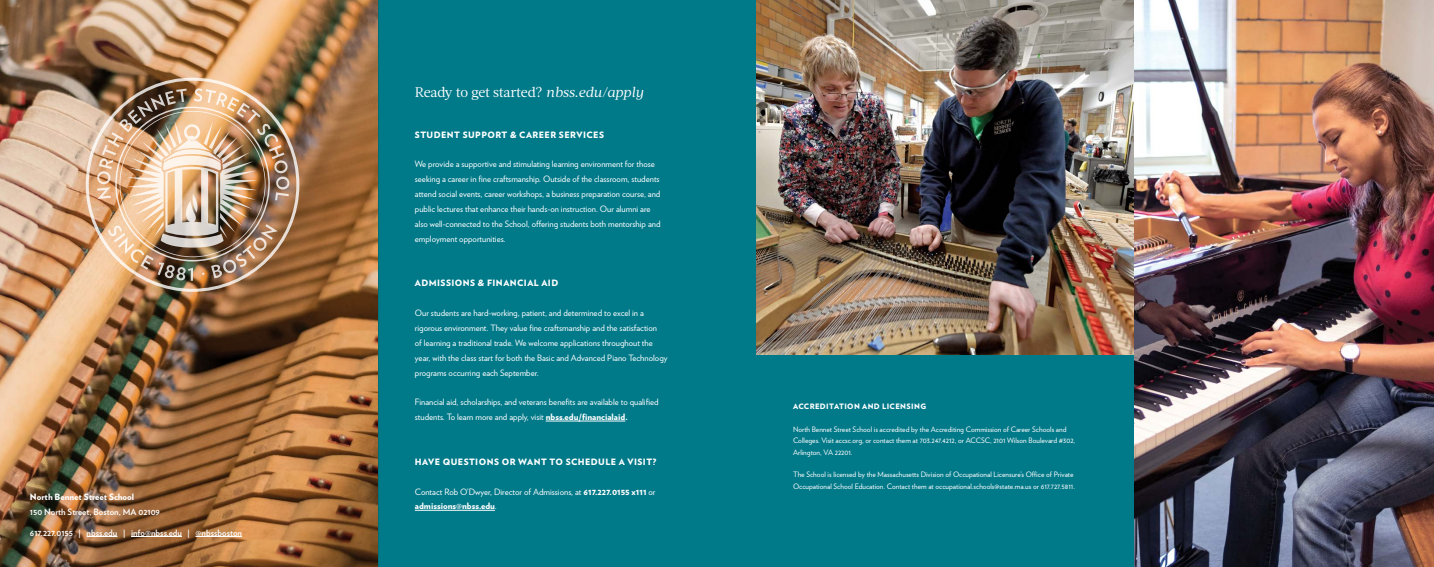
<style>
.page{position:relative;width:1434px;height:567px;background:#fff}
.page>*{position:absolute;margin:0;border:0;box-sizing:border-box;transform-origin:0 0}
.t1{font:14px "Acta";letter-spacing:-.03em;color:#fff}
.t2{font:8.75px/14.9px "Verlag";color:#fff}
.t3{font:900 8.75px "Verlag";letter-spacing:.05em;color:#fff}
.t4{font:700 8.75px "Verlag";color:#fff}
.t5{font:900 8.75px "Verlag";color:#fff}
.t6{font:7.44px/11.4px "Verlag";color:#fff}
.t7{font:900 7.44px "Verlag";letter-spacing:.05em;color:#fff}
.s1{font-style:italic}
.s2{font-weight:900}
</style>
<div class="page">
<div style="left:378px;top:0;width:756px;height:567px;background:#007989"></div>
<img style="left:756px;top:0;width:378px;height:354px">
<img style="left:0;top:0;width:378px;height:567px">
<img style="left:1134px;top:0;width:299px;height:567px">
<img style="left:86px;top:78px;width:213px;height:214px">
<img style="left:97px;top:88px;width:192px;height:193px">
<hr style="left:87px;top:536px;width:30px;height:1px;background:#fff">
<hr style="left:131px;top:536px;width:51px;height:1px;background:#fff">
<hr style="left:195px;top:536px;width:47px;height:1px;background:#fff">
<hr style="left:545px;top:421px;width:80px;height:1px;background:#fff">
<hr style="left:415px;top:510px;width:80px;height:1px;background:#fff">
<p class="t5" style="left:30px;top:489px;width:106px">North Bennet Street School</p>
<p class="t4" style="left:30px;top:505px;width:131px">150 North Street, Boston, MA 02109</p>
<p class="t4" style="left:30px;top:526px;width:213px">617.227.0155 | nbss.edu | info@nbss.edu | @nbssboston</p>
<h1 class="t1" style="left:415px;top:84px;width:230px">Ready to get started? <span class="s1">nbss.edu/apply</span></h1>
<p class="t3" style="left:415px;top:127px;width:191px">STUDENT SUPPORT &amp; CAREER SERVICES</p>
<p class="t2" style="left:415px;top:156px;width:247px">We provide a supportive and stimulating learning environment for those seeking a career in fine craftsmanship. Outside of the classroom, students attend social events, career workshops, a business preparation course, and public lectures that enhance their hands-on instruction. Our alumni are also well-connected to the School, offering students both mentorship and employment opportunities.</p>
<p class="t3" style="left:415px;top:276px;width:145px">ADMISSIONS &amp; FINANCIAL AID</p>
<p class="t2" style="left:415px;top:305px;width:254px">Our students are hard-working, patient, and determined to excel in a rigorous environment. They value fine craftsmanship and the satisfaction<br>of learning a traditional trade. We welcome applications throughout the year, with the class start for both the Basic and Advanced Piano Technology programs occurring each September.</p>
<p class="t2" style="left:415px;top:394px;width:245px">Financial aid, scholarships, and veterans benefits are available to qualified students. To learn more and apply, visit <span class="s2">nbss.edu/financialaid.</span></p>
<p class="t3" style="left:415px;top:454px;width:243px">HAVE QUESTIONS OR WANT TO SCHEDULE A VISIT?</p>
<p class="t2" style="left:415px;top:484px;width:242px">Contact Rob O’Dwyer, Director of Admissions, at <span class="s2">617.227.0155 x111</span> or <span class="s2">admissions@nbss.edu</span>.</p>
<p class="t7" style="left:793px;top:400px;width:134px">ACCREDITATION AND LICENSING</p>
<p class="t6" style="left:793px;top:423px;width:284px">North Bennet Street School is accredited by the Accrediting Commission of Career Schools and<br>Colleges. Visit accsc.org, or contact them at 703.247.4212, or ACCSC, 2101 Wilson Boulevard #302,<br>Arlington, VA 22201.</p>
<p class="t6" style="left:793px;top:469px;width:283px">The School is licensed by the Massachusetts Division of Occupational Licensure’s Office of Private<br>Occupational School Education. Contact them at occupational.schools@state.ma.us or 617.727.5811.</p>
</div>
